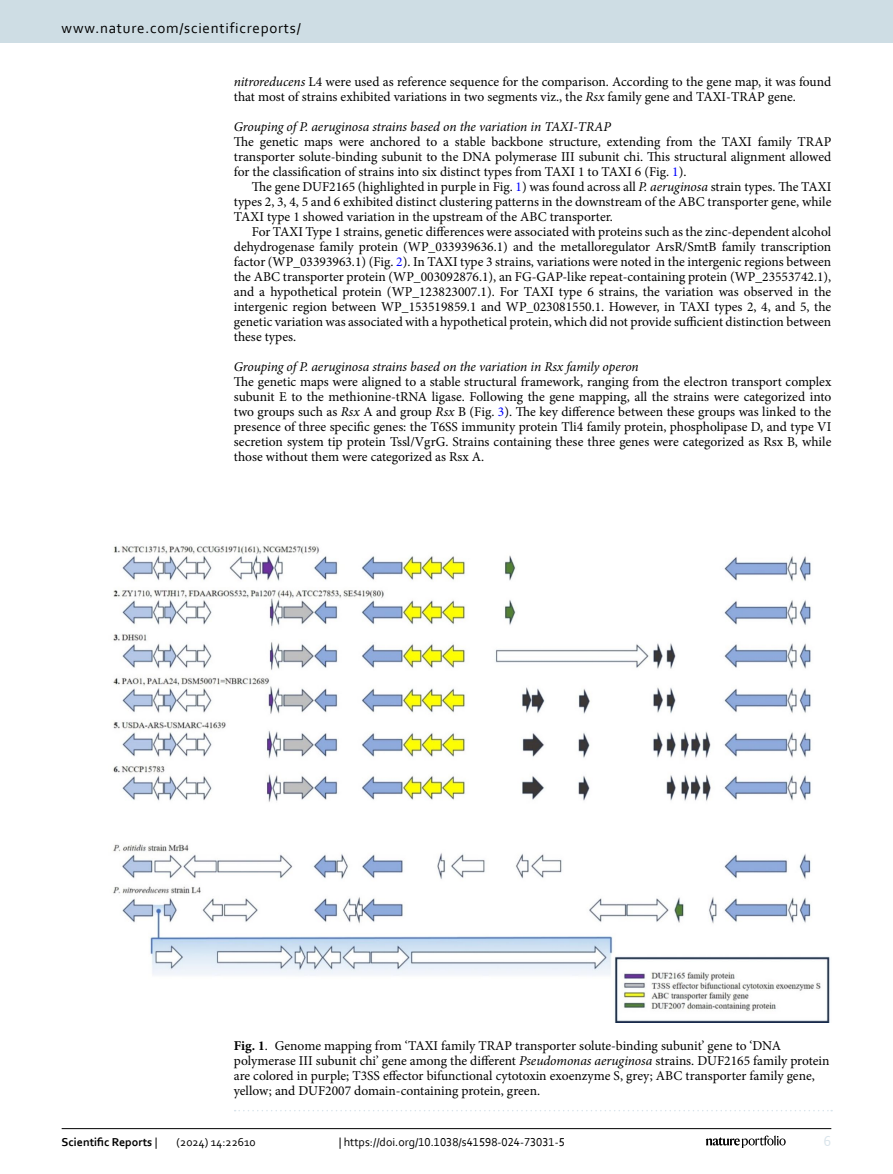
<style>
.page{position:relative;width:893px;height:1174px;background:#fff}
.page>*{position:absolute;margin:0;border:0;box-sizing:border-box;transform-origin:0 0}
.t1{font:15px "Corbel";letter-spacing:.05em;color:#000}
.t2{font:15px "Corbel";color:#d9e4eb}
.Body_Text{font:13.5px/15px "Minion Pro";color:#000;text-align:justify}
.Body_Text_Indent{font:13.5px/15px "Minion Pro";color:#000;text-align:justify}
.Figure_Caption{font:13.5px/15px "Minion Pro";color:#000}
.Head_3{font:italic 13.5px "Minion Pro";letter-spacing:-.01em;color:#000}
.t3{font:12px "Corbel";color:#000}
.t4{font:700 12px "Corbel";color:#000}
.s1{font-style:italic}
.s2{color:#00f}
.s3{font-weight:700}
.s4{font-weight:400}
</style>
<div class="page">
<img style="left:113px;top:546px;width:717px;height:476px">
<svg style="left:235px;top:1110px;width:597px;height:1px"></svg>
<hr style="left:62px;top:1128px;width:769px;height:1px;background:#000">
<svg style="left:706px;top:1135px;width:80px;height:12px"></svg>
<div style="left:0;top:0;width:893px;height:43px;background:#cedde4"></div>
<p class="t1" style="left:62px;top:18px;width:241px">www.nature.com/scientificreports/</p>
<p class="Body_Text" style="left:234px;top:74px;width:599px"><span class="s1">nitroreducens</span> L4 were used as reference sequence for the comparison. According to the gene map, it was found that most of strains exhibited variations in two segments viz., the <span class="s1">Rsx</span> family gene and TAXI-TRAP gene.</p>
<p class="Head_3" style="left:234px;top:117px;width:378px">Grouping of P. aeruginosa strains based on the variation in TAXI-TRAP</p>
<p class="Body_Text" style="left:234px;top:134px;width:599px">The genetic maps were anchored to a stable backbone structure, extending from the TAXI family TRAP transporter solute-binding subunit to the DNA polymerase III subunit chi. This structural alignment allowed for the classification of strains into six distinct types from TAXI 1 to TAXI 6 (Fig. <span class="s2">1</span>).</p>
<p class="Body_Text_Indent" style="left:234px;top:179px;width:599px;text-indent:18px">The gene DUF2165 (highlighted in purple in Fig. <span class="s2">1</span>) was found across all <span class="s1">P. aeruginosa</span> strain types. The TAXI types 2, 3, 4, 5 and 6 exhibited distinct clustering patterns in the downstream of the ABC transporter gene, while TAXI type 1 showed variation in the upstream of the ABC transporter.</p>
<p class="Body_Text_Indent" style="left:234px;top:224px;width:599px;text-indent:18px">For TAXI Type 1 strains, genetic differences were associated with proteins such as the zinc-dependent alcohol dehydrogenase family protein (WP_033939636.1) and the metalloregulator ArsR/SmtB family transcription factor (WP_03393963.1) (Fig. <span class="s2">2</span>). In TAXI type 3 strains, variations were noted in the intergenic regions between the ABC transporter protein (WP_003092876.1), an FG-GAP-like repeat-containing protein (WP_23553742.1), and a hypothetical protein (WP_123823007.1). For TAXI type 6 strains, the variation was observed in the intergenic region between WP_153519859.1 and WP_023081550.1. However, in TAXI types 2, 4, and 5, the genetic variation was associated with a hypothetical protein, which did not provide sufficient distinction between these types.</p>
<p class="Head_3" style="left:234px;top:357px;width:406px">Grouping of P. aeruginosa strains based on the variation in Rsx family operon</p>
<p class="Body_Text" style="left:234px;top:374px;width:599px">The genetic maps were aligned to a stable structural framework, ranging from the electron transport complex subunit E to the methionine-tRNA ligase. Following the gene mapping, all the strains were categorized into two groups such as <span class="s1">Rsx</span> A and group <span class="s1">Rsx</span> B (Fig. <span class="s2">3</span>). The key difference between these groups was linked to the presence of three specific genes: the T6SS immunity protein Tli4 family protein, phospholipase D, and type VI secretion system tip protein Tssl/VgrG. Strains containing these three genes were categorized as Rsx B, while those without them were categorized as Rsx A.</p>
<p class="Figure_Caption" style="left:234px;top:1038px;width:597px"><span class="s3">Fig. 1</span>. Genome mapping from ‘TAXI family TRAP transporter solute-binding subunit’ gene to ‘DNA polymerase III subunit chi’ gene among the different <span class="s1">Pseudomonas aeruginosa</span> strains. DUF2165 family protein are colored in purple; T3SS effector bifunctional cytotoxin exoenzyme S, grey; ABC transporter family gene, yellow; and DUF2007 domain-containing protein, green.</p>
<p class="t4" style="left:62px;top:1134px;width:97px">Scientific Reports <span class="s4">|</span></p>
<p class="t3" style="left:177px;top:1134px;width:81px">(2024) 14:22610</p>
<p class="t3" style="left:339px;top:1134px;width:228px">| https://doi.org/10.1038/s41598-024-73031-5</p>
<p class="t2" style="left:824px;top:1132px;width:9px">6</p>
</div>
